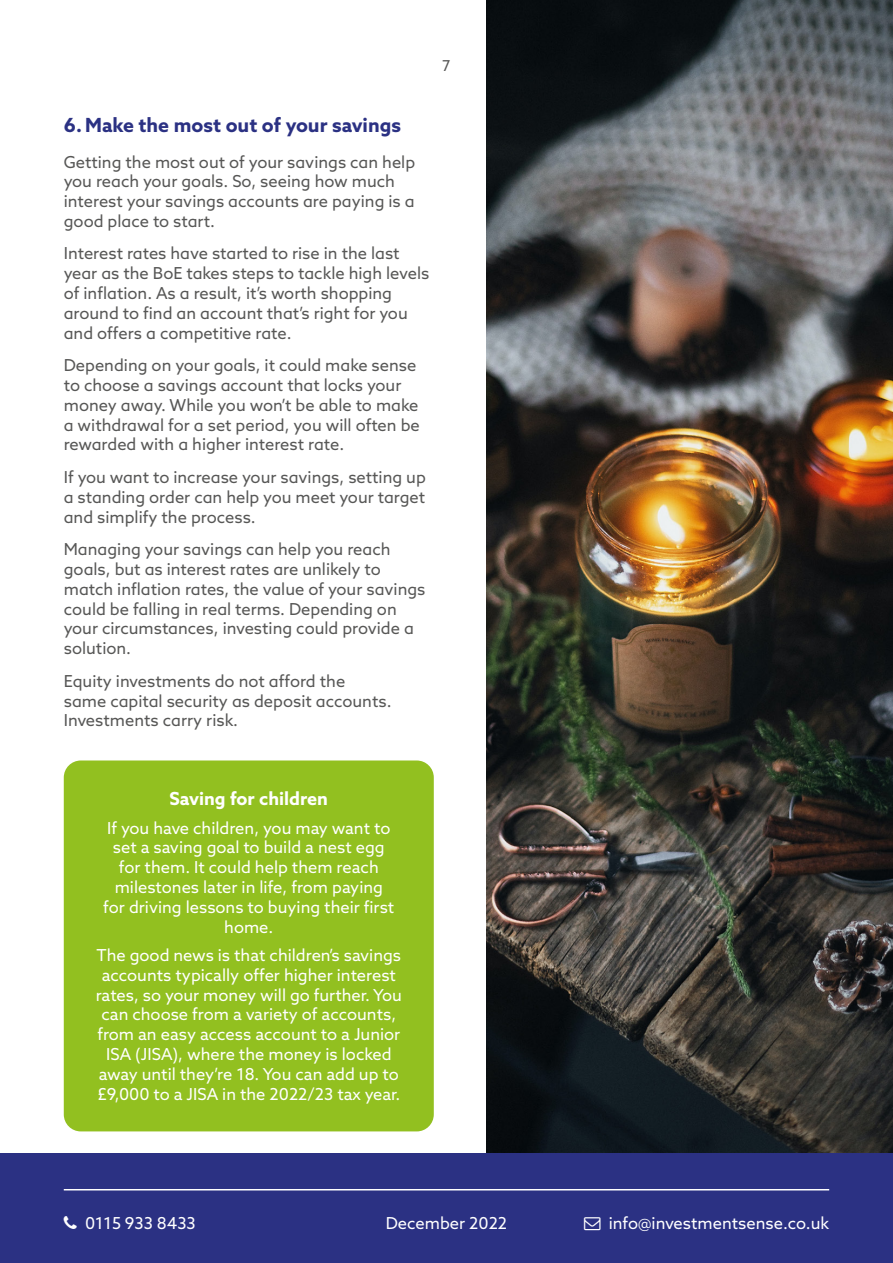
<style>
.page{position:relative;width:893px;height:1263px;background:#fff}
.page>*{position:absolute;margin:0;border:0;box-sizing:border-box;transform-origin:0 0}
.t1{font:700 19.5px "Azo Sans";color:#2b3183}
.t2{font:700 18px "Azo Sans";color:#fff}
.t3{font:16.5px/19.8px "Azo Sans";color:#575756}
.t4{font:16.5px/19.8px "Azo Sans";color:#fff;text-align:center}
.t5{font:15px "Azo Sans";color:#575756}
</style>
<div class="page">
<img style="left:487px;top:0;width:406px;height:1153px">
<div style="left:0;top:1153px;width:893px;height:110px;background:#2b3183"></div>
<hr style="left:64px;top:1189px;width:765px;height:1px;background:#fff">
<div style="left:64px;top:760px;width:370px;height:371px;background:#92c020;border-radius:17px"></div>
<p class="t5" style="left:442px;top:56px;width:10px">7</p>
<p class="t1" style="left:64px;top:112px;width:339px">6. Make the most out of your savings</p>
<p class="t3" style="left:64px;top:151px;width:353px">Getting the most out of your savings can help you reach your goals. So, seeing how much interest your savings accounts are paying is a good place to start.</p>
<p class="t3" style="left:64px;top:243px;width:367px">Interest rates have started to rise in the last year as the BoE takes steps to tackle high levels of inflation. As a result, it’s worth shopping around to find an account that’s right for you and offers a competitive rate.</p>
<p class="t3" style="left:64px;top:355px;width:357px">Depending on your goals, it could make sense to choose a savings account that locks your money away. While you won’t be able to make a withdrawal for a set period, you will often be rewarded with a higher interest rate.</p>
<p class="t3" style="left:64px;top:467px;width:364px;text-align:justify">If you want to increase your savings, setting up a standing order can help you meet your target and simplify the process.</p>
<p class="t3" style="left:64px;top:539px;width:363px">Managing your savings can help you reach goals, but as interest rates are unlikely to match inflation rates, the value of your savings could be falling in real terms. Depending on your circumstances, investing could provide a solution.</p>
<p class="t3" style="left:64px;top:671px;width:329px">Equity investments do not afford the same capital security as deposit accounts.<br>Investments carry risk.</p>
<p class="t2" style="left:170px;top:787px;width:160px">Saving for children</p>
<p class="t4" style="left:103px;top:817px;width:293px">If you have children, you may want to set a saving goal to build a nest egg for them. It could help them reach milestones later in life, from paying for driving lessons to buying their first home.</p>
<p class="t4" style="left:96px;top:945px;width:308px">The good news is that children’s savings accounts typically offer higher interest rates, so your money will go further. You can choose from a variety of accounts, from an easy access account to a Junior ISA (JISA), where the money is locked away until they’re 18. You can add up to £9,000 to a JISA in the 2022/23 tax year.</p>
<p class="t4" style="left:85px;top:1213px;width:112px">0115 933 8433</p>
<p class="t4" style="left:609px;top:1213px;width:222px">info@investmentsense.co.uk</p>
<p class="t4" style="left:386px;top:1213px;width:123px">December 2022</p>
</div>
